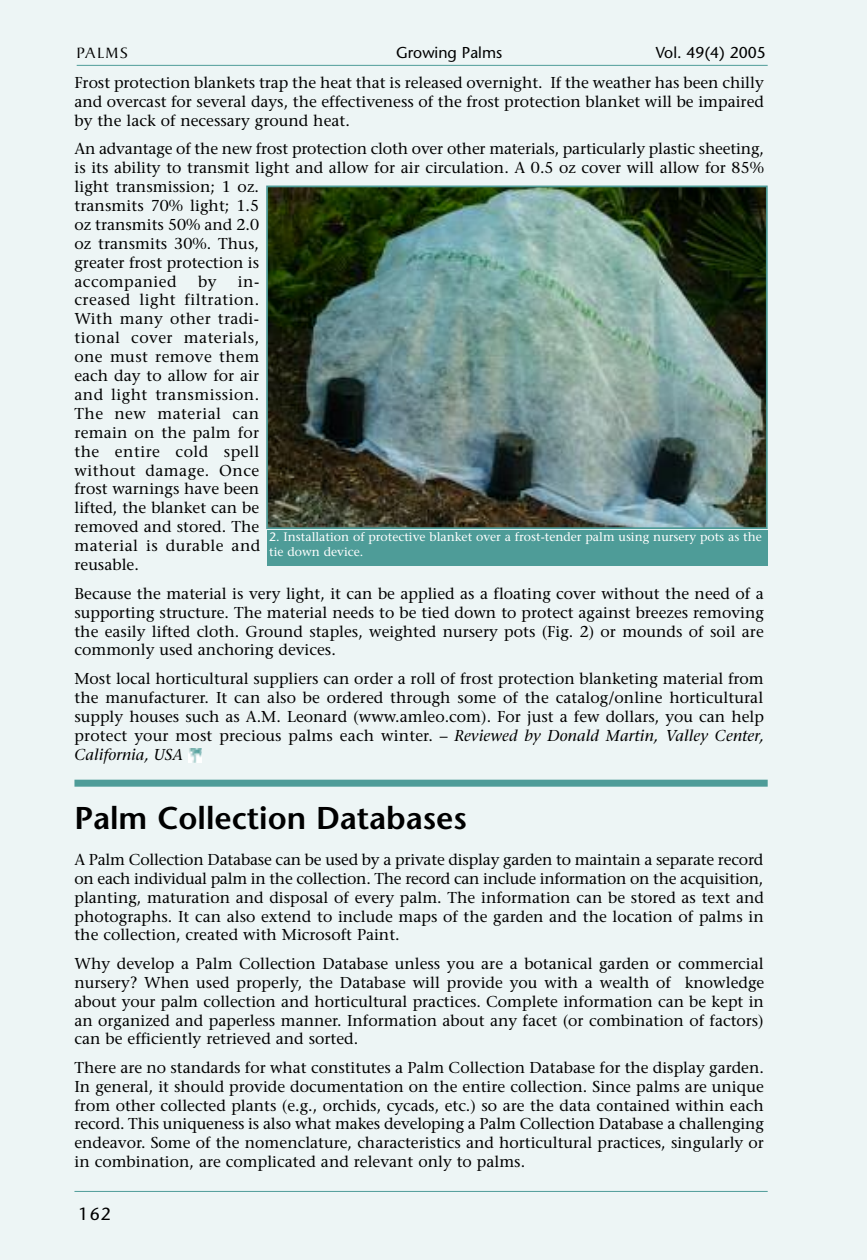
<style>
.page{position:relative;width:867px;height:1260px;background:#fff}
.page>*{position:absolute;margin:0;border:0;box-sizing:border-box;transform-origin:0 0}
.t1{font:600 31.5px "Stone Sans";color:#000}
.t2{font:17.5px "Stone Sans";color:#000}
.t3{font:15.75px/18.9px "Stone Serif";color:#000;text-align:justify}
.t4{font:15.75px "Stone Sans";color:#000}
.t5{font:15.75px "Cygnet";letter-spacing:.055em;color:#000}
.t6{font:12.25px/14.7px "Stone Serif";color:#fff}
.s1{font-style:italic}
.s2{font-family:"Stone Sans"}
</style>
<div class="page">
<div style="left:0;top:0;width:866px;height:1260px;background:#edf5f5"></div>
<hr style="left:77px;top:65px;width:690px;height:1px;background:#4e9c98">
<hr style="left:74px;top:1191px;width:693px;height:1px;background:#4e9c98">
<div style="left:74px;top:780px;width:693px;height:7px;background:#4e9c98"></div>
<img style="left:269px;top:189px;width:495px;height:337px">
<div style="left:266px;top:186px;width:501px;height:343px;border:2px solid #4e9c98"></div>
<div style="left:267px;top:530px;width:500px;height:36px;background:#4e9c98"></div>
<img style="left:188px;top:748px;width:14px;height:15px">
<p class="t5" style="left:76px;top:43px;width:53px">PALMS</p>
<p class="t4" style="left:396px;top:46px;width:108px">Growing Palms</p>
<p class="t4" style="left:655px;top:46px;width:112px">Vol. 49(4) 2005</p>
<p class="t3" style="left:74px;top:74px;width:690px">Frost protection blankets trap the heat that is released overnight. If the weather has been chilly and overcast for several days, the effectiveness of the frost protection blanket will be impaired by the lack of necessary ground heat.</p>
<p class="t3" style="left:74px;top:141px;width:690px;text-align:left">An advantage of the new frost protection cloth over other materials, particularly plastic sheeting, is its ability to transmit light and allow for air circulation. A 0.5 oz cover will allow for 85% light transmission; 1 oz.<br>transmits 70% light; 1.5<br>oz transmits 50% and 2.0<br>oz transmits 30%. Thus,<br>greater frost protection is<br>accompanied</p>
<p class="t3" style="left:198px;top:273px;width:20px">by</p>
<p class="t3" style="left:74px;top:273px;width:187px;text-indent:163px">in&shy;creased light filtration.<br>With many other tradi&shy;tional cover materials, one must remove them each day to allow for air and light transmission.<br>The new material can remain on the palm for the entire cold spell without damage. Once frost warnings have been lifted, the blanket can be removed and stored. The material is durable and reusable.</p>
<p class="t3" style="left:74px;top:586px;width:690px">Because the material is very light, it can be applied as a floating cover without the need of a supporting structure. The material needs to be tied down to protect against breezes removing the easily lifted cloth. Ground staples, weighted nursery pots (Fig. 2) or mounds of soil are commonly used anchoring devices.</p>
<p class="t3" style="left:74px;top:671px;width:690px">Most local horticultural suppliers can order a roll of frost protection blanketing material from the manufacturer. It can also be ordered through some of the catalog/online horticultural supply houses such as A.M. Leonard (www.amleo.com). For just a few dollars, you can help protect your most precious palms each winter. – <span class="s1">Reviewed by Donald Martin, Valley Center, California, USA</span></p>
<p class="t6" style="left:269px;top:531px;width:494px"><span class="s2">2.</span> Installation of protective blanket over a frost-tender palm using nursery pots as the tie down device.</p>
<h1 class="t1" style="left:74px;top:806px;width:394px">Palm Collection Databases</h1>
<p class="t3" style="left:74px;top:852px;width:690px">A Palm Collection Database can be used by a private display garden to maintain a separate record on each individual palm in the collection. The record can include information on the acquisition, planting, maturation and disposal of every palm. The information can be stored as text and photographs. It can also extend to include maps of the garden and the location of palms in the collection, created with Microsoft Paint.</p>
<p class="t3" style="left:74px;top:956px;width:691px">Why develop a Palm Collection Database unless you are a botanical garden or commercial nursery? When used properly, the Database will provide you with a wealth of knowledge about your palm collection and horticultural practices. Complete information can be kept in an organized and paperless manner. Information about any facet (or combination of factors) can be efficiently retrieved and sorted.</p>
<p class="t3" style="left:74px;top:1059px;width:690px">There are no standards for what constitutes a Palm Collection Database for the display garden.<br>In general, it should provide documentation on the entire collection. Since palms are unique from other collected plants (e.g., orchids, cycads, etc.) so are the data contained within each record. This uniqueness is also what makes developing a Palm Collection Database a challenging endeavor. Some of the nomenclature, characteristics and horticultural practices, singularly or in combination, are complicated and relevant only to palms.</p>
<p class="t2" style="left:79px;top:1207px;width:34px">162</p>
</div>
